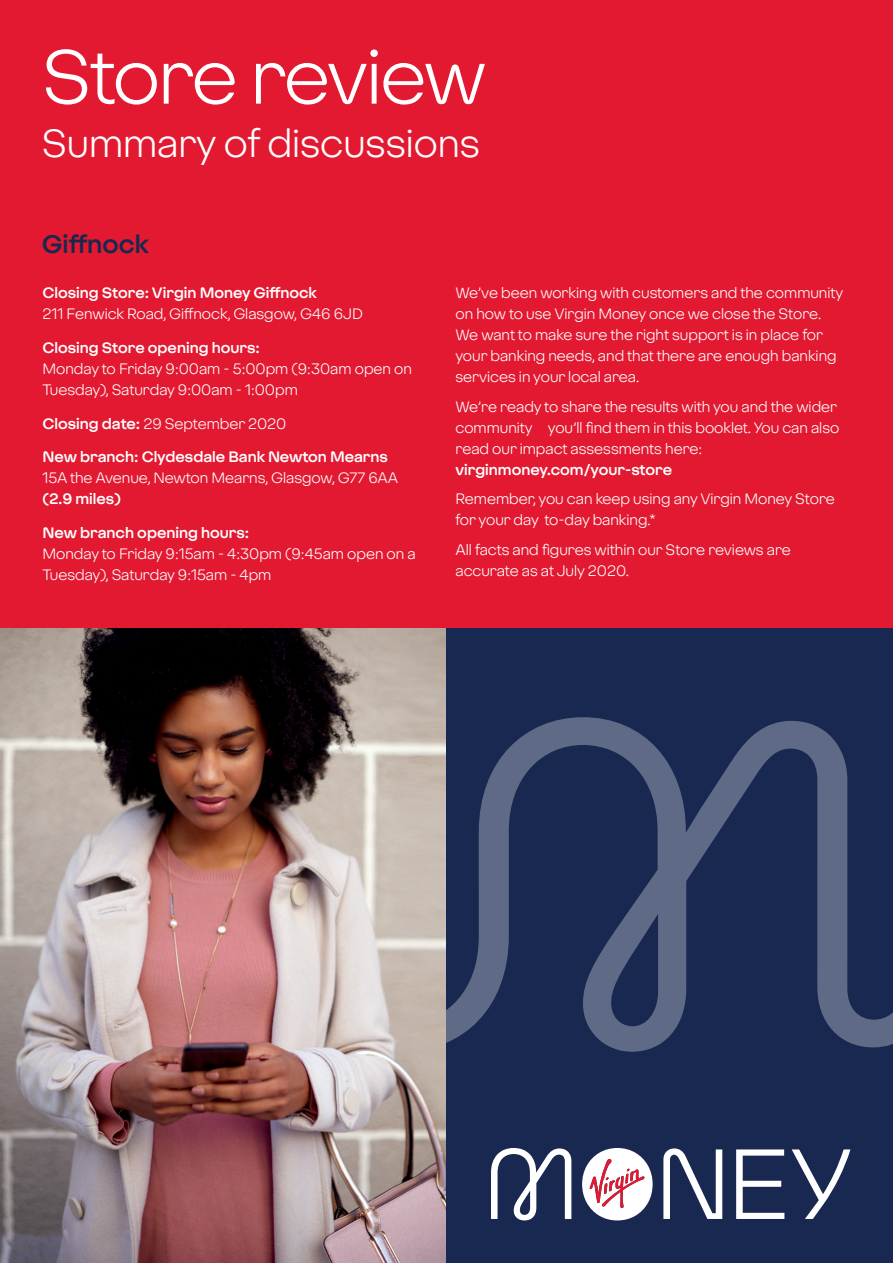
<style>
.page{position:relative;width:893px;height:1263px;background:#fff}
.page>*{position:absolute;margin:0;border:0;box-sizing:border-box;transform-origin:0 0}
.t1{font:76.5px "Virgin Money Sans";letter-spacing:-.025em;color:#fff}
.t2{font:39px "Virgin Money Sans";color:#fff}
.t3{font:700 25.2px "Virgin Money Sans";color:#182850}
.t4{font:15px/21px "Virgin Money Sans";color:#fff}
.t5{font:700 15px "Virgin Money Sans";color:#fff}
.s1{font-weight:700}
</style>
<div class="page">
<div style="left:0;top:0;width:893px;height:628px;background:#e21931"></div>
<img style="left:0;top:628px;width:447px;height:635px">
<div style="left:447px;top:628px;width:446px;height:635px;background:#182850"></div>
<svg style="left:447px;top:717px;width:446px;height:335px"></svg>
<svg style="left:792px;top:1149px;width:58px;height:70px"></svg>
<svg style="left:491px;top:1148px;width:80px;height:72px"></svg>
<svg style="left:663px;top:1148px;width:59px;height:71px"></svg>
<svg style="left:736px;top:1149px;width:48px;height:70px"></svg>
<svg style="left:582px;top:1148px;width:71px;height:72px"></svg>
<h1 class="t1" style="left:42px;top:30px;width:446px">Store review</h1>
<h1 class="t2" style="left:42px;top:119px;width:440px">Summary of discussions</h1>
<h2 class="t3" style="left:42px;top:228px;width:108px">Giffnock</h2>
<h5 class="t5" style="left:43px;top:283px;width:276px">Closing Store: Virgin Money Giffnock</h5>
<p class="t4" style="left:43px;top:303px;width:322px">211 Fenwick Road, Giffnock, Glasgow, G46 6JD</p>
<h5 class="t5" style="left:43px;top:338px;width:219px">Closing Store opening hours:</h5>
<p class="t4" style="left:43px;top:358px;width:371px">Monday to Friday 9:00am - 5:00pm (9:30am open on<br>Tuesday), Saturday 9:00am - 1:00pm</p>
<p class="t4" style="left:43px;top:412px;width:245px"><span class="s1">Closing date:</span> 29 September 2020</p>
<h5 class="t5" style="left:43px;top:448px;width:347px">New branch: Clydesdale Bank Newton Mearns</h5>
<p class="t4" style="left:43px;top:467px;width:357px">15A the Avenue, Newton Mearns, Glasgow, G77 6AA</p>
<p class="t5" style="left:43px;top:490px;width:80px">(2.9 miles)</p>
<h5 class="t5" style="left:43px;top:523px;width:208px">New branch opening hours:</h5>
<p class="t4" style="left:43px;top:543px;width:375px">Monday to Friday 9:15am - 4:30pm (9:45am open on a<br>Tuesday), Saturday 9:15am - 4pm</p>
<p class="t4" style="left:455px;top:282px;width:389px">We’ve been working with customers and the community on how to use Virgin Money once we close the Store.<br>We want to make sure the right support is in place for your banking needs, and that there are enough banking services in your local area.</p>
<p class="t4" style="left:455px;top:395px;width:385px">We’re ready to share the results with you and the wider community you’ll find them in this booklet.You can also</p>
<p class="t4" style="left:455px;top:437px;width:248px">read our impact assessments here:</p>
<p class="t5" style="left:455px;top:460px;width:218px">virginmoney.com/your-store</p>
<p class="t4" style="left:455px;top:488px;width:381px">Remember, you can keep using any Virgin Money Store for your day to-day banking.*</p>
<p class="t4" style="left:455px;top:538px;width:337px">All facts and figures within our Store reviews are accurate as at July 2020.</p>
</div>
